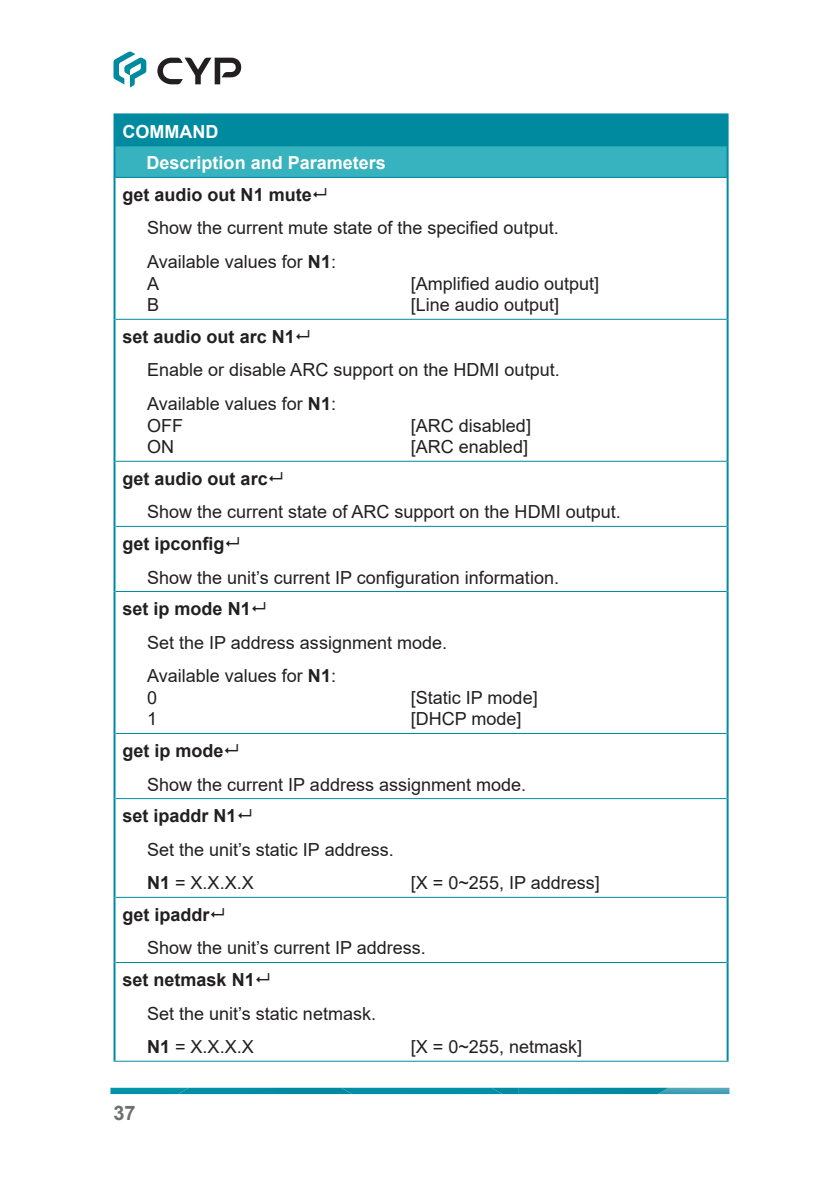
<style>
.page{position:relative;width:840px;height:1191px;background:#fff}
.page>*{position:absolute;margin:0;border:0;box-sizing:border-box;transform-origin:0 0}
.t1{font:700 20px "Arial";color:#6d6f71}
.Table_D_-_Cell{font:18px/21.6px "Arial";color:#231f20}
.Table_B_-_Header{font:700 18px "Arial";color:#231f20}
.Table_A_-_Header{font:700 18px "Arial";color:#fff}
.s1{font-weight:700}
</style>
<div class="page">
<svg style="left:113px;top:51px;width:33px;height:36px"></svg>
<svg style="left:157px;top:58px;width:84px;height:26px"></svg>
<svg style="left:110px;top:1087px;width:619px;height:7px"></svg>
<img style="left:178px;top:1087px;width:163px;height:7px">
<img style="left:341px;top:1087px;width:150px;height:7px">
<img style="left:491px;top:1087px;width:177px;height:7px">
<div style="left:114px;top:114px;width:613px;height:32px;background:#008aa0"></div>
<div style="left:114px;top:146px;width:613px;height:31px;background:#37b2bf"></div>
<hr style="left:113px;top:115px;width:2px;height:31px;background:#008aa0">
<hr style="left:113px;top:113px;width:615px;height:2px;background:#008aa0">
<hr style="left:726px;top:115px;width:2px;height:31px;background:#008aa0">
<hr style="left:113px;top:146px;width:2px;height:31px;background:#008aa0">
<hr style="left:726px;top:146px;width:2px;height:31px;background:#008aa0">
<hr style="left:115px;top:177px;width:611px;height:1px;background:#008aa0">
<hr style="left:113px;top:177px;width:2px;height:142px;background:#008aa0">
<hr style="left:113px;top:319px;width:2px;height:142px;background:#008aa0">
<hr style="left:113px;top:461px;width:2px;height:65px;background:#008aa0">
<hr style="left:113px;top:526px;width:2px;height:65px;background:#008aa0">
<hr style="left:113px;top:591px;width:2px;height:142px;background:#008aa0">
<hr style="left:113px;top:733px;width:2px;height:65px;background:#008aa0">
<hr style="left:113px;top:798px;width:2px;height:99px;background:#008aa0">
<hr style="left:113px;top:897px;width:2px;height:65px;background:#008aa0">
<hr style="left:113px;top:962px;width:2px;height:98px;background:#008aa0">
<hr style="left:726px;top:177px;width:2px;height:142px;background:#008aa0">
<hr style="left:726px;top:319px;width:2px;height:142px;background:#008aa0">
<hr style="left:726px;top:461px;width:2px;height:65px;background:#008aa0">
<hr style="left:726px;top:526px;width:2px;height:65px;background:#008aa0">
<hr style="left:726px;top:591px;width:2px;height:142px;background:#008aa0">
<hr style="left:726px;top:733px;width:2px;height:65px;background:#008aa0">
<hr style="left:726px;top:798px;width:2px;height:99px;background:#008aa0">
<hr style="left:726px;top:897px;width:2px;height:65px;background:#008aa0">
<hr style="left:726px;top:962px;width:2px;height:98px;background:#008aa0">
<hr style="left:115px;top:319px;width:611px;height:1px;background:#008aa0">
<hr style="left:115px;top:461px;width:611px;height:1px;background:#008aa0">
<hr style="left:115px;top:526px;width:611px;height:1px;background:#008aa0">
<hr style="left:115px;top:591px;width:611px;height:1px;background:#008aa0">
<hr style="left:115px;top:733px;width:611px;height:1px;background:#008aa0">
<hr style="left:115px;top:798px;width:611px;height:1px;background:#008aa0">
<hr style="left:115px;top:897px;width:611px;height:1px;background:#008aa0">
<hr style="left:115px;top:962px;width:611px;height:1px;background:#008aa0">
<hr style="left:113px;top:1060px;width:615px;height:1px;background:#008aa0">
<p class="Table_A_-_Header" style="left:122px;top:119px;width:97px">COMMAND</p>
<p class="Table_A_-_Header" style="left:146px;top:150px;width:241px">Description and Parameters</p>
<p class="Table_B_-_Header" style="left:122px;top:182px;width:191px">get audio out N1 mute</p>
<p class="Table_D_-_Cell" style="left:147px;top:217px;width:413px">Show the current mute state of the specified output.</p>
<p class="Table_D_-_Cell" style="left:147px;top:251px;width:190px">Available values for <span class="s1">N1</span>:<br>A</p>
<p class="Table_D_-_Cell" style="left:410px;top:272px;width:190px">[Amplified audio output]</p>
<p class="Table_D_-_Cell" style="left:147px;top:294px;width:14px">B</p>
<p class="Table_D_-_Cell" style="left:410px;top:294px;width:150px">[Line audio output]</p>
<p class="Table_B_-_Header" style="left:122px;top:324px;width:174px">set audio out arc N1</p>
<p class="Table_D_-_Cell" style="left:147px;top:359px;width:414px">Enable or disable ARC support on the HDMI output.</p>
<p class="Table_D_-_Cell" style="left:147px;top:393px;width:190px">Available values for <span class="s1">N1</span>:<br>OFF</p>
<p class="Table_D_-_Cell" style="left:410px;top:414px;width:122px">[ARC disabled]</p>
<p class="Table_D_-_Cell" style="left:147px;top:436px;width:28px">ON</p>
<p class="Table_D_-_Cell" style="left:410px;top:436px;width:119px">[ARC enabled]</p>
<p class="Table_B_-_Header" style="left:122px;top:466px;width:147px">get audio out arc</p>
<p class="Table_D_-_Cell" style="left:147px;top:501px;width:475px">Show the current state of ARC support on the HDMI output.</p>
<p class="Table_B_-_Header" style="left:122px;top:531px;width:104px">get ipconfig</p>
<p class="Table_D_-_Cell" style="left:147px;top:566px;width:413px">Show the unit’s current IP configuration information.</p>
<p class="Table_B_-_Header" style="left:122px;top:596px;width:130px">set ip mode N1</p>
<p class="Table_D_-_Cell" style="left:147px;top:631px;width:301px">Set the IP address assignment mode.</p>
<p class="Table_D_-_Cell" style="left:147px;top:665px;width:190px">Available values for <span class="s1">N1</span>:<br>0</p>
<p class="Table_D_-_Cell" style="left:410px;top:686px;width:128px">[Static IP mode]</p>
<p class="Table_D_-_Cell" style="left:147px;top:708px;width:12px">1</p>
<p class="Table_D_-_Cell" style="left:410px;top:708px;width:112px">[DHCP mode]</p>
<p class="Table_B_-_Header" style="left:122px;top:738px;width:103px">get ip mode</p>
<p class="Table_D_-_Cell" style="left:147px;top:773px;width:380px">Show the current IP address assignment mode.</p>
<p class="Table_B_-_Header" style="left:122px;top:803px;width:116px">set ipaddr N1</p>
<p class="Table_D_-_Cell" style="left:147px;top:838px;width:248px">Set the unit’s static IP address.</p>
<p class="Table_D_-_Cell" style="left:147px;top:872px;width:108px"><span class="s1">N1</span> = X.X.X.X</p>
<p class="Table_D_-_Cell" style="left:410px;top:872px;width:190px">[X = 0~255, IP address]</p>
<p class="Table_B_-_Header" style="left:122px;top:902px;width:89px">get ipaddr</p>
<p class="Table_D_-_Cell" style="left:147px;top:937px;width:280px">Show the unit’s current IP address.</p>
<p class="Table_B_-_Header" style="left:122px;top:967px;width:134px">set netmask N1</p>
<p class="Table_D_-_Cell" style="left:147px;top:1002px;width:230px">Set the unit’s static netmask.</p>
<p class="Table_D_-_Cell" style="left:147px;top:1036px;width:108px"><span class="s1">N1</span> = X.X.X.X</p>
<p class="Table_D_-_Cell" style="left:410px;top:1036px;width:173px">[X = 0~255, netmask]</p>
<p class="t1" style="left:113px;top:1099px;width:24px">37</p>
</div>
